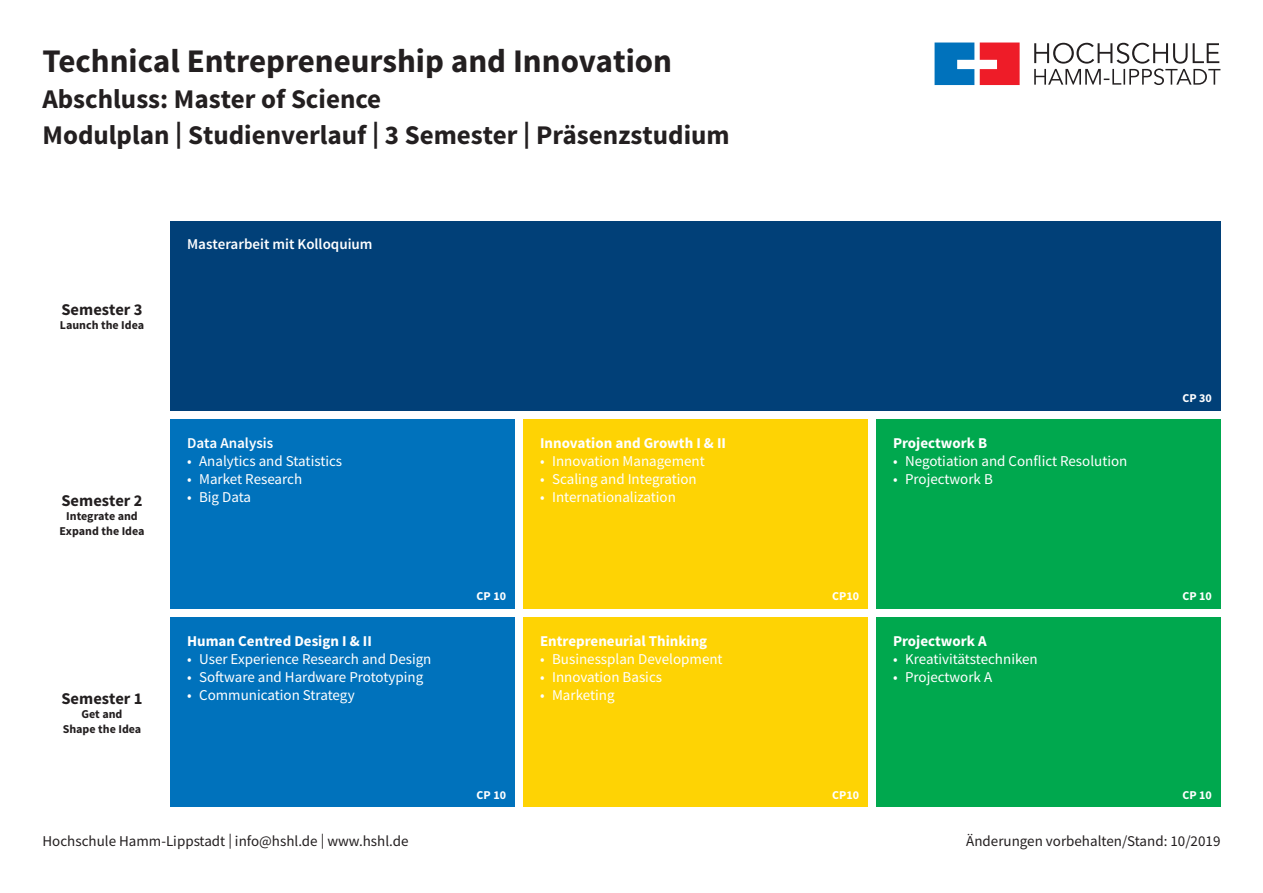
<style>
.page{position:relative;width:1263px;height:893px;background:#fff}
.page>*{position:absolute;margin:0;border:0;box-sizing:border-box;transform-origin:0 0}
.t1{font:700 33px "Source Sans Pro";color:#231f20}
.t2{font:700 27px/36px "Source Sans Pro";color:#231f20}
.t3{font:700 16.5px "Source Sans Pro";color:#231f20}
.t4{font:15px "Source Sans Pro";color:#fff}
.t5{font:700 15px "Source Sans Pro";color:#fff}
.t6{font:15px "Source Sans Pro";color:#231f20}
.t7{font:600 15px "Source Sans Pro";color:#fff}
.t8{font:700 12px/14.4px "Source Sans Pro";color:#231f20;text-align:center}
.t9{font:700 12px "Source Sans Pro";color:#fff}
</style>
<div class="page">
<svg style="left:974px;top:43px;width:6px;height:42px"></svg>
<svg style="left:934px;top:43px;width:40px;height:42px;background:#1b81c3"></svg>
<svg style="left:980px;top:43px;width:39px;height:42px;background:#ef313c"></svg>
<svg style="left:1034px;top:43px;width:186px;height:42px"></svg>
<div style="left:170px;top:617px;width:344px;height:190px;background:#0072bc"></div>
<div style="left:876px;top:617px;width:344px;height:190px;background:#00a84e"></div>
<div style="left:523px;top:617px;width:344px;height:190px;background:#fed304"></div>
<div style="left:876px;top:419px;width:344px;height:190px;background:#00a84e"></div>
<div style="left:523px;top:419px;width:344px;height:190px;background:#fed304"></div>
<div style="left:170px;top:419px;width:344px;height:190px;background:#0072bc"></div>
<div style="left:170px;top:221px;width:1050px;height:190px;background:#014078"></div>
<h1 class="t1" style="left:43px;top:40px;width:631px">Technical Entrepreneurship and Innovation</h1>
<h2 class="t2" style="left:43px;top:82px;width:689px">Abschluss: Master of Science<br>Modulplan | Studienverlauf | 3 Semester | Präsenzstudium</h2>
<p class="t3" style="left:61px;top:299px;width:83px">Semester 3</p>
<p class="t8" style="left:60px;top:319px;width:86px">Launch the Idea</p>
<p class="t3" style="left:61px;top:490px;width:83px">Semester 2</p>
<p class="t8" style="left:59px;top:510px;width:87px">Integrate and<br>Expand the Idea</p>
<p class="t3" style="left:61px;top:688px;width:83px">Semester 1</p>
<p class="t8" style="left:63px;top:708px;width:80px">Get and<br>Shape the Idea</p>
<p class="t7" style="left:187px;top:235px;width:187px">Masterarbeit mit Kolloquium</p>
<p class="t7" style="left:187px;top:433px;width:88px">Data Analysis</p>
<p class="t4" style="left:187px;top:451px;width:157px">• Analytics and Statistics</p>
<p class="t4" style="left:187px;top:469px;width:117px">• Market Research</p>
<p class="t4" style="left:187px;top:487px;width:65px">• Big Data</p>
<p class="t5" style="left:187px;top:631px;width:186px">Human Centred Design I &amp; II</p>
<p class="t4" style="left:187px;top:649px;width:246px">• User Experience Research and Design</p>
<p class="t4" style="left:187px;top:667px;width:238px">• Software and Hardware Prototyping</p>
<p class="t4" style="left:187px;top:685px;width:169px">• Communication Strategy</p>
<p class="t5" style="left:540px;top:433px;width:188px">Innovation and Growth I &amp; II</p>
<p class="t4" style="left:540px;top:451px;width:166px">• Innovation Management</p>
<p class="t4" style="left:540px;top:469px;width:158px">• Scaling and Integration</p>
<p class="t4" style="left:540px;top:487px;width:137px">• Internationalization</p>
<p class="t9" style="left:477px;top:589px;width:31px">CP 10</p>
<p class="t9" style="left:477px;top:787px;width:31px">CP 10</p>
<p class="t5" style="left:540px;top:631px;width:169px">Entrepreneurial Thinking</p>
<p class="t4" style="left:540px;top:649px;width:184px">• Businessplan Development</p>
<p class="t4" style="left:540px;top:667px;width:124px">• Innovation Basics</p>
<p class="t4" style="left:540px;top:685px;width:76px">• Marketing</p>
<p class="t5" style="left:893px;top:433px;width:96px">Projectwork B</p>
<p class="t4" style="left:893px;top:451px;width:236px">• Negotiation and Conflict Resolution</p>
<p class="t4" style="left:893px;top:469px;width:101px">• Projectwork B</p>
<p class="t9" style="left:832px;top:589px;width:28px">CP10</p>
<p class="t5" style="left:893px;top:631px;width:95px">Projectwork A</p>
<p class="t4" style="left:893px;top:649px;width:146px">• Kreativitätstechniken</p>
<p class="t4" style="left:893px;top:667px;width:101px">• Projectwork A</p>
<p class="t9" style="left:832px;top:787px;width:28px">CP10</p>
<p class="t9" style="left:1182px;top:391px;width:31px">CP 30</p>
<p class="t9" style="left:1182px;top:589px;width:31px">CP 10</p>
<p class="t9" style="left:1182px;top:787px;width:31px">CP 10</p>
<p class="t6" style="left:43px;top:831px;width:367px">Hochschule Hamm-Lippstadt | info@hshl.de | www.hshl.de</p>
<p class="t6" style="left:966px;top:831px;width:256px">Änderungen vorbehalten/Stand: 10/2019</p>
</div>
